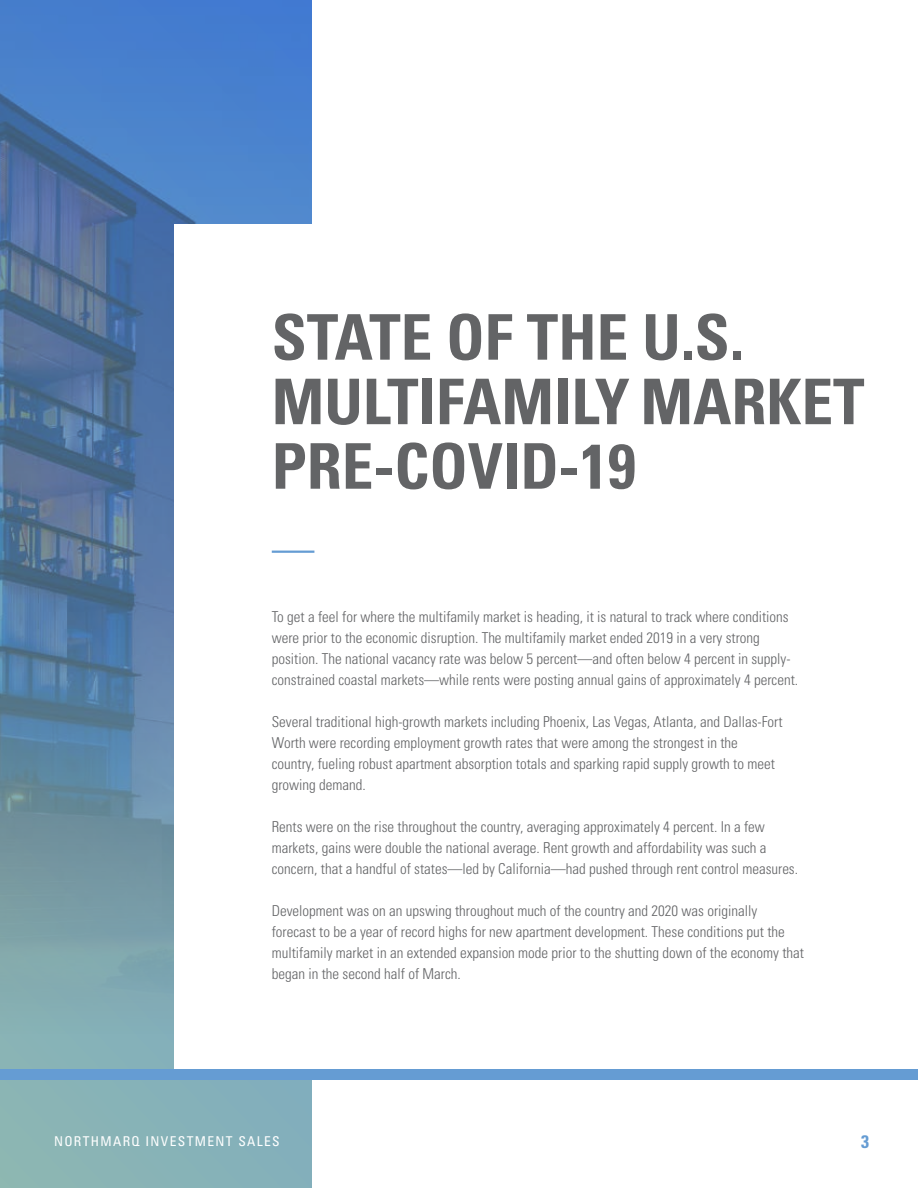
<style>
.page{position:relative;width:918px;height:1188px;background:#fff}
.page>*{position:absolute;margin:0;border:0;box-sizing:border-box;transform-origin:0 0}
.t1{font:700 condensed 63px/64.5px "Univers LT Std";color:#636466}
.t2{font:700 condensed 18px "Univers LT Std";color:#659cd3}
.t3{font:300 condensed 15px/21px "Univers LT Std";color:#636466}
.t4{font:condensed 13.5px "Univers LT Std";letter-spacing:.1em;color:#fff}
</style>
<div class="page">
<img style="left:0;top:0;width:312px;height:1188px">
<div style="left:174px;top:224px;width:718px;height:856px;background:#fff"></div>
<div style="left:0;top:1069px;width:918px;height:11px;background:#659cd3"></div>
<hr style="left:272px;top:551px;width:42px;height:2px;background:#659cd3">
<h1 class="t1" style="left:272px;top:305px;width:594px">STATE OF THE U.S.<br>MULTIFAMILY MARKET<br>PRE-COVID-19</h1>
<p class="t3" style="left:272px;top:606px;width:528px">To get a feel for where the multifamily market is heading, it is natural to track where conditions were prior to the economic disruption. The multifamily market ended 2019 in a very strong position. The national vacancy rate was below 5 percent—and often below 4 percent in supply&shy;constrained coastal markets—while rents were posting annual gains of approximately 4 percent.</p>
<p class="t3" style="left:272px;top:711px;width:512px">Several traditional high-growth markets including Phoenix, Las Vegas, Atlanta, and Dallas-Fort Worth were recording employment growth rates that were among the strongest in the country, fueling robust apartment absorption totals and sparking rapid supply growth to meet growing demand.</p>
<p class="t3" style="left:272px;top:816px;width:528px">Rents were on the rise throughout the country, averaging approximately 4 percent. In a few markets, gains were double the national average. Rent growth and affordability was such a concern, that a handful of states—led by California—had pushed through rent control measures.</p>
<p class="t3" style="left:272px;top:900px;width:534px">Development was on an upswing throughout much of the country and 2020 was originally forecast to be a year of record highs for new apartment development. These conditions put the multifamily market in an extended expansion mode prior to the shutting down of the economy that began in the second half of March.</p>
<p class="t4" style="left:54px;top:1133px;width:227px">NORTHMARQ INVESTMENT SALES</p>
<p class="t2" style="left:861px;top:1130px;width:9px">3</p>
</div>
